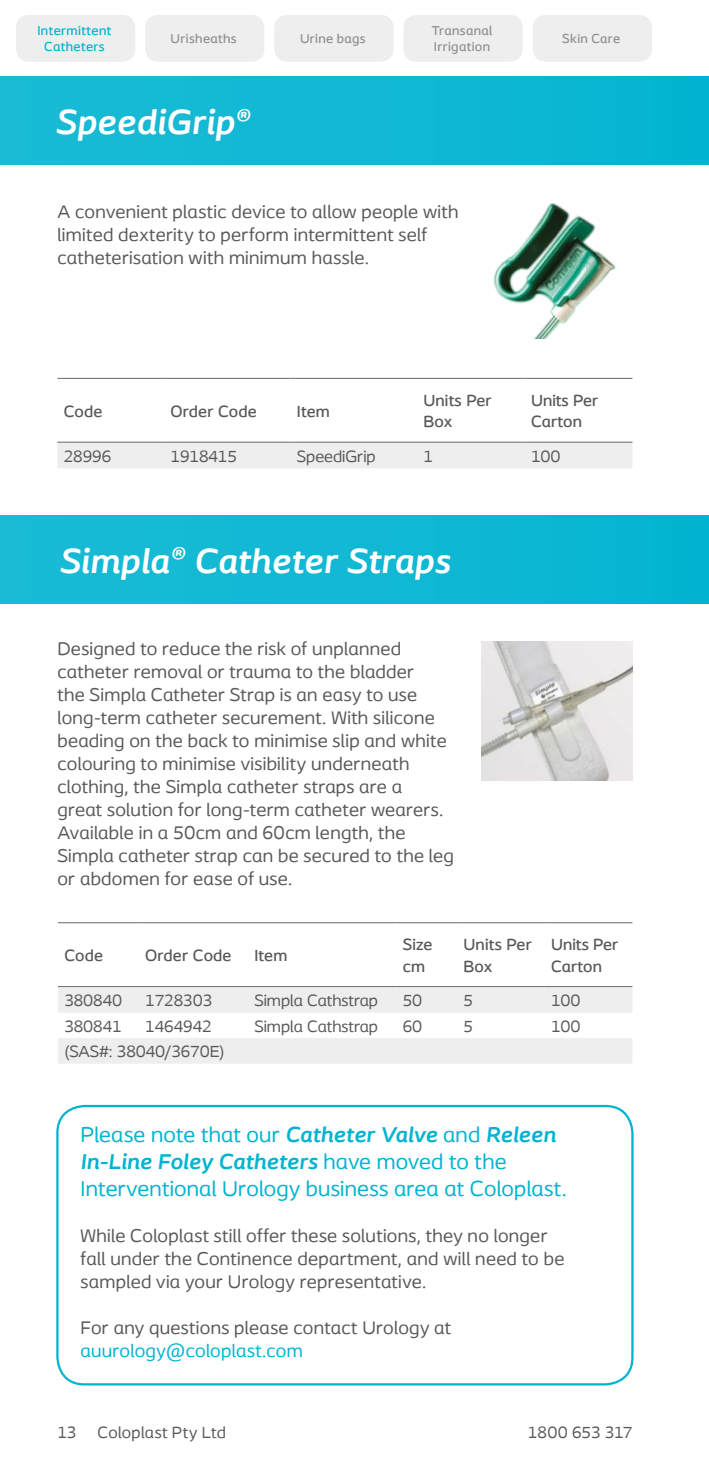
<style>
.page{position:relative;width:709px;height:1479px;background:#fff}
.page>*{position:absolute;margin:0;border:0;box-sizing:border-box;transform-origin:0 0}
.t1{font:italic 700 36px "Coloplast";letter-spacing:.01em;color:#fff}
.t2{font:22.5px/27px "Coloplast";letter-spacing:.01em;color:#00b4d1}
.t3{font:19.12px/22.9px "Coloplast";letter-spacing:.015em;color:#58595b}
.t4{font:19.12px "Coloplast";letter-spacing:.015em;color:#00b4d1}
.t5{font:16.88px "Coloplast";color:#58595b}
.t6{font:500 16.88px/21.4px "Coloplast";letter-spacing:.01em;color:#58595b}
.t7{font:16.88px "Coloplast";letter-spacing:.02em;color:#58595b}
.t8{font:500 13.5px/16.2px "Coloplast";letter-spacing:.03em;color:#8f9194}
.t9{font:500 13.5px/16.2px "Coloplast";letter-spacing:.03em;color:#00b4d1;text-align:center}
.s1{font-size:27px}
.s2{font-weight:700;font-style:italic}
</style>
<div class="page">
<div style="left:16px;top:15px;width:119px;height:47px;background:#eeeeef;border-radius:13px"></div>
<div style="left:145px;top:15px;width:119px;height:47px;background:#eeeeef;border-radius:13px"></div>
<div style="left:274px;top:15px;width:119px;height:47px;background:#eeeeef;border-radius:13px"></div>
<div style="left:403px;top:15px;width:120px;height:47px;background:#eeeeef;border-radius:13px"></div>
<div style="left:533px;top:15px;width:119px;height:47px;background:#eeeeef;border-radius:13px"></div>
<div style="left:56px;top:1104px;width:577px;height:281px;border:2px solid #00b4d1;border-radius:27px"></div>
<div style="left:0;top:77px;width:709px;height:88px;background:#10b8d3"></div>
<div style="left:0;top:515px;width:709px;height:88px;background:#10b8d3"></div>
<div style="left:58px;top:443px;width:574px;height:25px;background:#eeeeef"></div>
<hr style="left:417px;top:378px;width:108px;height:1px;background:#77787b">
<hr style="left:525px;top:378px;width:107px;height:1px;background:#77787b">
<hr style="left:417px;top:441px;width:108px;height:2px;background:#77787b">
<hr style="left:525px;top:441px;width:107px;height:2px;background:#77787b">
<hr style="left:57px;top:378px;width:107px;height:1px;background:#77787b">
<hr style="left:164px;top:378px;width:126px;height:1px;background:#77787b">
<hr style="left:290px;top:378px;width:127px;height:1px;background:#77787b">
<hr style="left:57px;top:441px;width:107px;height:2px;background:#77787b">
<hr style="left:164px;top:441px;width:126px;height:2px;background:#77787b">
<hr style="left:290px;top:441px;width:127px;height:2px;background:#77787b">
<img style="left:493px;top:203px;width:123px;height:135px">
<svg style="left:58px;top:987px;width:574px;height:76px;fill:#eeeeef"></svg>
<hr style="left:396px;top:922px;width:61px;height:1px;background:#77787b">
<hr style="left:457px;top:922px;width:88px;height:1px;background:#77787b">
<hr style="left:545px;top:922px;width:87px;height:1px;background:#77787b">
<hr style="left:396px;top:985px;width:61px;height:2px;background:#77787b">
<hr style="left:457px;top:985px;width:88px;height:2px;background:#77787b">
<hr style="left:545px;top:985px;width:87px;height:2px;background:#77787b">
<hr style="left:58px;top:922px;width:81px;height:1px;background:#77787b">
<hr style="left:139px;top:922px;width:109px;height:1px;background:#77787b">
<hr style="left:248px;top:922px;width:148px;height:1px;background:#77787b">
<hr style="left:58px;top:985px;width:81px;height:2px;background:#77787b">
<hr style="left:139px;top:985px;width:109px;height:2px;background:#77787b">
<hr style="left:248px;top:985px;width:148px;height:2px;background:#77787b">
<img style="left:482px;top:641px;width:150px;height:139px">
<p class="t9" style="left:37px;top:23px;width:76px">Intermittent<br>Catheters</p>
<p class="t8" style="left:171px;top:31px;width:68px">Urisheaths</p>
<p class="t8" style="left:300px;top:31px;width:67px">Urine bags</p>
<p class="t8" style="left:432px;top:23px;width:62px">Transanal<br>Irrigation</p>
<p class="t8" style="left:562px;top:31px;width:60px">Skin Care</p>
<h1 class="t1" style="left:56px;top:101px;width:195px">SpeediGrip<span class="s1">®</span></h1>
<p class="t3" style="left:57px;top:200px;width:402px">A convenient plastic device to allow people with limited dexterity to perform intermittent self catheterisation with minimum hassle.</p>
<p class="t6" style="left:64px;top:400px;width:40px">Code</p>
<p class="t6" style="left:170px;top:400px;width:88px">Order Code</p>
<p class="t6" style="left:297px;top:400px;width:34px">Item</p>
<p class="t6" style="left:423px;top:389px;width:70px">Units Per<br>Box</p>
<p class="t6" style="left:531px;top:389px;width:69px">Units Per<br>Carton</p>
<p class="t5" style="left:64px;top:446px;width:49px">28996</p>
<p class="t5" style="left:170px;top:446px;width:68px">1918415</p>
<p class="t5" style="left:297px;top:446px;width:80px">SpeediGrip</p>
<p class="t5" style="left:423px;top:446px;width:11px">1</p>
<p class="t5" style="left:531px;top:446px;width:31px">100</p>
<h1 class="t1" style="left:60px;top:539px;width:392px">Simpla<span class="s1">®</span> Catheter Straps</h1>
<p class="t3" style="left:57px;top:637px;width:398px">Designed to reduce the risk of unplanned catheter removal or trauma to the bladder<br>the Simpla Catheter Strap is an easy to use long-term catheter securement. With silicone beading on the back to minimise slip and white colouring to minimise visibility underneath clothing, the Simpla catheter straps are a<br>great solution for long-term catheter wearers.<br>Available in a 50cm and 60cm length, the Simpla catheter strap can be secured to the leg or abdomen for ease of use.</p>
<p class="t6" style="left:64px;top:944px;width:40px">Code</p>
<p class="t6" style="left:145px;top:944px;width:88px">Order Code</p>
<p class="t6" style="left:254px;top:944px;width:34px">Item</p>
<p class="t6" style="left:403px;top:933px;width:31px">Size cm</p>
<p class="t6" style="left:463px;top:933px;width:70px">Units Per<br>Box</p>
<p class="t6" style="left:551px;top:933px;width:69px">Units Per<br>Carton</p>
<p class="t5" style="left:64px;top:990px;width:59px">380840</p>
<p class="t5" style="left:145px;top:990px;width:68px">1728303</p>
<p class="t5" style="left:254px;top:990px;width:125px">Simpla Cathstrap</p>
<p class="t5" style="left:403px;top:990px;width:21px">50</p>
<p class="t5" style="left:463px;top:990px;width:11px">5</p>
<p class="t5" style="left:551px;top:990px;width:31px">100</p>
<p class="t5" style="left:64px;top:1016px;width:59px">380841</p>
<p class="t5" style="left:145px;top:1016px;width:68px">1464942</p>
<p class="t5" style="left:254px;top:1016px;width:125px">Simpla Cathstrap</p>
<p class="t5" style="left:403px;top:1016px;width:21px">60</p>
<p class="t5" style="left:463px;top:1016px;width:11px">5</p>
<p class="t5" style="left:551px;top:1016px;width:31px">100</p>
<p class="t5" style="left:64px;top:1041px;width:162px">(SAS#: 38040/3670E)</p>
<p class="t2" style="left:81px;top:1120px;width:487px">Please note that our <span class="s2">Catheter Valve</span> and <span class="s2">Releen<br>In-Line Foley Catheters</span> have moved to the<br>Interventional Urology business area at Coloplast.</p>
<p class="t3" style="left:81px;top:1223px;width:485px">While Coloplast still offer these solutions, they no longer fall under the Continence department, and will need to be sampled via your Urology representative.</p>
<p class="t3" style="left:81px;top:1315px;width:372px">For any questions please contact Urology at</p>
<p class="t4" style="left:81px;top:1338px;width:224px">auurology@coloplast.com</p>
<p class="t5" style="left:57px;top:1422px;width:20px">13</p>
<p class="t7" style="left:98px;top:1422px;width:130px">Coloplast Pty Ltd</p>
<p class="t5" style="left:528px;top:1422px;width:106px">1800 653 317</p>
</div>
